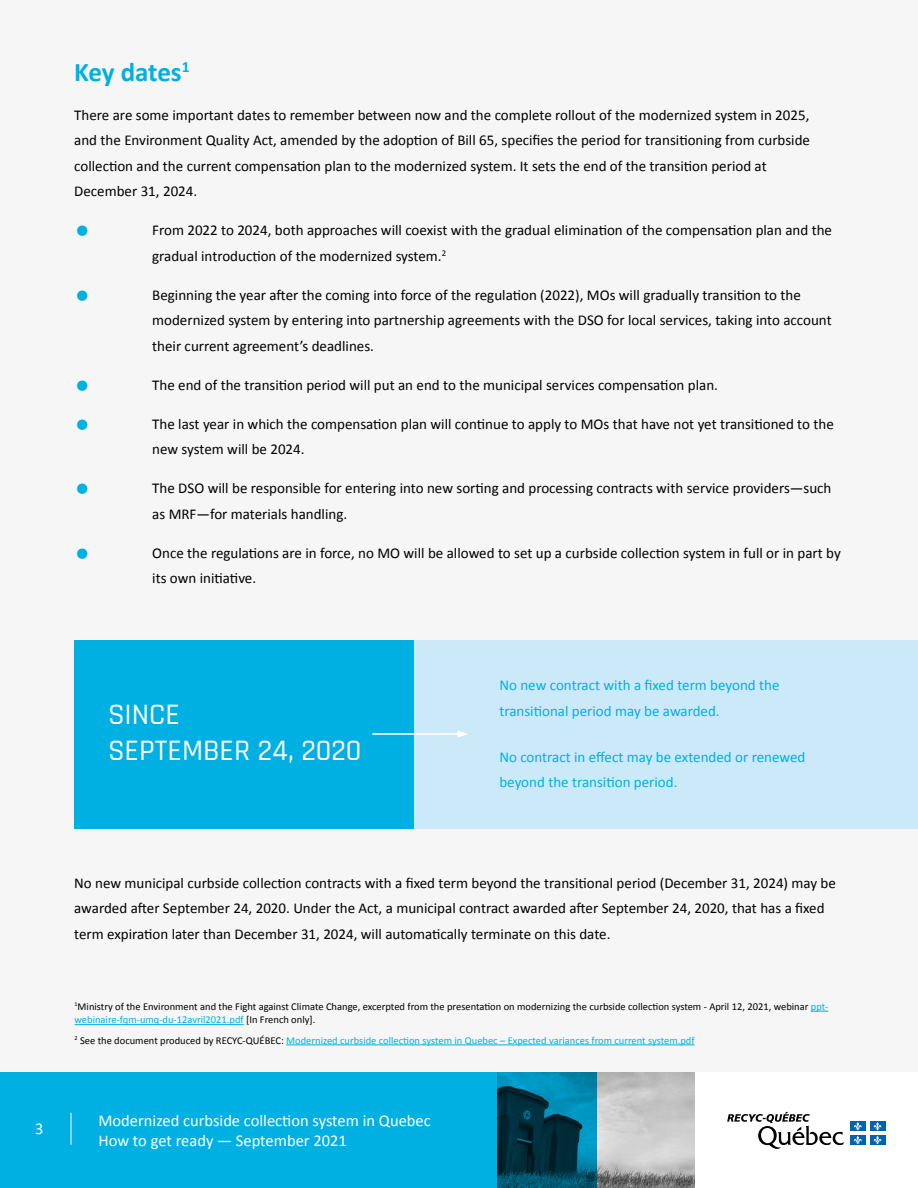
<style>
.page{position:relative;width:918px;height:1188px;background:#fff}
.page>*{position:absolute;margin:0;border:0;box-sizing:border-box;transform-origin:0 0}
.t1{font:33px "Calibri";color:#00b0e3}
.t2{font:500 30px/36px "Rajdhani";color:#fff}
.t3{font:700 27px "Calibri";letter-spacing:-.01em;color:#00b0e3}
.t4{font:16.5px/19.8px "Calibri";color:#fff}
.t5{font:15px/25.5px "Calibri";color:#000}
.t6{font:15px/25.5px "Calibri";color:#00b0e3}
.t7{font:10.5px/13.5px "Calibri";color:#000}
.t8{font:10.5px "Calibri";color:#00b0e3}
.s1{color:#00b0e3}
.s2{color:#000}
</style>
<div class="page">
<div style="left:0;top:1071px;width:596px;height:117px;background:#00b0e3"></div>
<img style="left:498px;top:1071px;width:197px;height:117px">
<div style="left:0;top:0;width:918px;height:1071px;background:#f6f6f6"></div>
<hr style="left:71px;top:1113px;width:1px;height:32px;background:#fff">
<svg style="left:727px;top:1112px;width:117px;height:37px"></svg>
<div style="left:850px;top:1122px;width:15px;height:9px;background:#0063af"></div>
<svg style="left:854px;top:1122px;width:8px;height:8px"></svg>
<div style="left:870px;top:1122px;width:15px;height:9px;background:#0063af"></div>
<svg style="left:873px;top:1122px;width:9px;height:8px"></svg>
<div style="left:850px;top:1135px;width:15px;height:10px;background:#0063af"></div>
<svg style="left:854px;top:1136px;width:8px;height:8px"></svg>
<div style="left:870px;top:1135px;width:15px;height:10px;background:#0063af"></div>
<svg style="left:873px;top:1136px;width:9px;height:8px"></svg>
<div style="left:74px;top:640px;width:345px;height:189px;background:#00b0e3"></div>
<div style="left:415px;top:640px;width:503px;height:189px;background:#cbe9f9"></div>
<hr style="left:372px;top:733px;width:88px;height:2px;background:#fff">
<svg style="left:457px;top:730px;width:11px;height:8px"></svg>
<svg style="left:811px;top:1011px;width:17px;height:1px"></svg>
<hr style="left:75px;top:1024px;width:169px;height:1px;background:#00b0e3">
<hr style="left:286px;top:1045px;width:409px;height:1px;background:#00b0e3">
<h1 class="t3" style="left:74px;top:55px;width:117px">Key dates<sup>1</sup></h1>
<p class="t5" style="left:74px;top:101px;width:737px">There are some important dates to remember between now and the complete rollout of the modernized system in 2025, and the Environment Quality Act, amended by the adoption of Bill 65, specifies the period for transitioning from curbside collection and the current compensation plan to the modernized system. It sets the end of the transition period at December 31, 2024.</p>
<p class="t1" style="left:74px;top:210px;width:18px">•</p>
<p class="t5" style="left:152px;top:217px;width:681px">From 2022 to 2024, both approaches will coexist with the gradual elimination of the compensation plan and the gradual introduction of the modernized system.<sup>2</sup></p>
<p class="t1" style="left:74px;top:274px;width:18px">•</p>
<p class="t5" style="left:152px;top:281px;width:681px">Beginning the year after the coming into force of the regulation (2022), MOs will gradually transition to the modernized system by entering into partnership agreements with the DSO for local services, taking into account their current agreement’s deadlines.</p>
<p class="t1" style="left:74px;top:364px;width:18px">•</p>
<p class="t5" style="left:152px;top:371px;width:567px">The end of the transition period will put an end to the municipal services compensation plan.</p>
<p class="t1" style="left:74px;top:403px;width:18px">•</p>
<p class="t5" style="left:152px;top:410px;width:683px">The last year in which the compensation plan will continue to apply to MOs that have not yet transitioned to the new system will be 2024.</p>
<p class="t1" style="left:74px;top:468px;width:18px">•</p>
<p class="t5" style="left:152px;top:475px;width:681px">The DSO will be responsible for entering into new sorting and processing contracts with service providers—such as MRF—for materials handling.</p>
<p class="t1" style="left:74px;top:532px;width:18px">•</p>
<p class="t5" style="left:152px;top:539px;width:690px">Once the regulations are in force, no MO will be allowed to set up a curbside collection system in full or in part by its own initiative.</p>
<h2 class="t2" style="left:108px;top:697px;width:255px">SINCE<br>SEPTEMBER 24, 2020</h2>
<p class="t6" style="left:499px;top:672px;width:282px">No new contract with a fixed term beyond the transitional period may be awarded.</p>
<p class="t6" style="left:499px;top:743px;width:308px">No contract in effect may be extended or renewed beyond the transition period.</p>
<p class="t4" style="left:35px;top:1118px;width:10px">3</p>
<p class="t5" style="left:74px;top:869px;width:763px">No new municipal curbside collection contracts with a fixed term beyond the transitional period (December 31, 2024) may be awarded after September 24, 2020. Under the Act, a municipal contract awarded after September 24, 2020, that has a fixed term expiration later than December 31, 2024, will automatically terminate on this date.</p>
<p class="t7" style="left:75px;top:999px;width:755px"><sup>1</sup>Ministry of the Environment and the Fight against Climate Change, excerpted from the presentation on modernizing the curbside collection system - April 12, 2021, webinar <span class="s1">ppt&shy;webinaire-fqm-umq-du-12avril2021.pdf</span> [In French only].</p>
<p class="t8" style="left:75px;top:1034px;width:622px"><sup>2</sup> <span class="s2">See the document produced by RECYC-QUÉBEC:</span> Modernized curbside collection system in Quebec – Expected variances from current system.pdf</p>
<p class="t4" style="left:98px;top:1110px;width:334px">Modernized curbside collection system in Quebec<br>How to get ready — September 2021</p>
</div>
